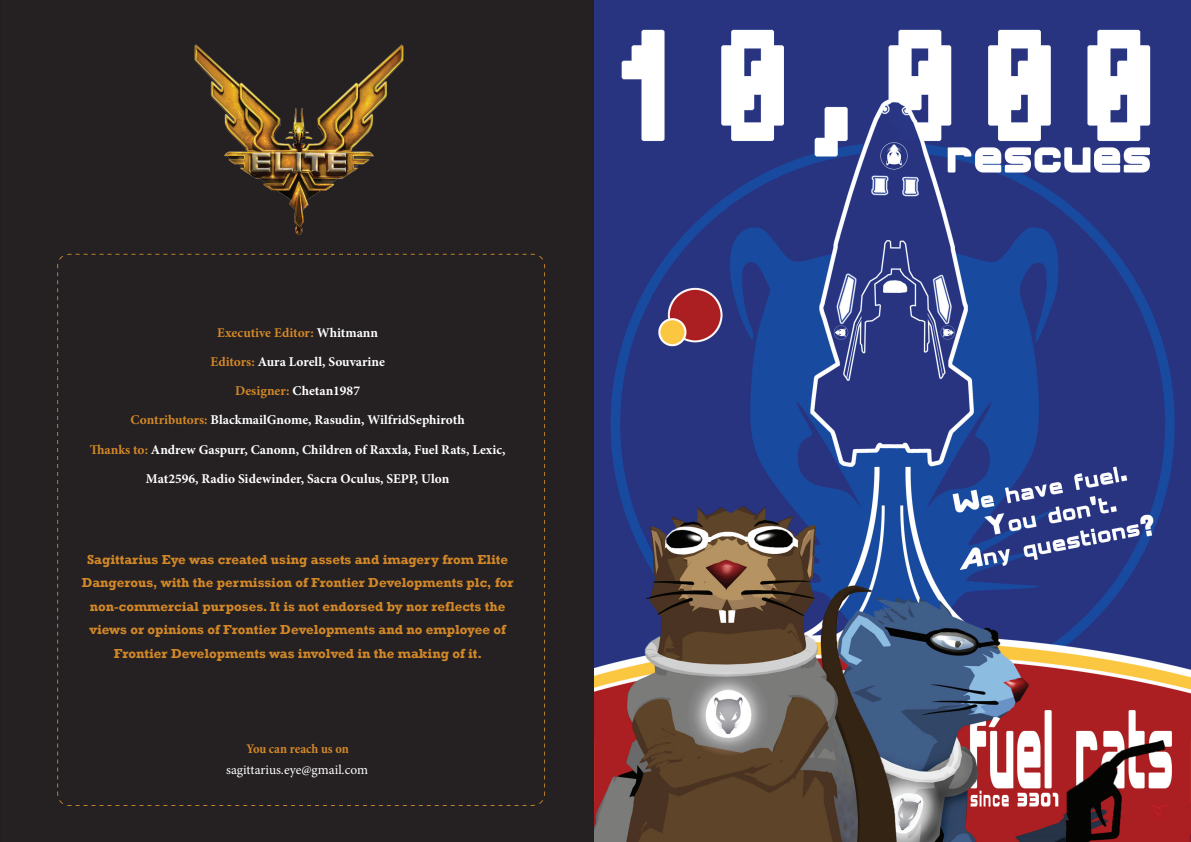
<style>
.page{position:relative;width:1191px;height:842px;background:#fff}
.page>*{position:absolute;margin:0;border:0;box-sizing:border-box;transform-origin:0 0}
.t1{font:700 13.4px/23.4px "Rockwell";color:#d38828;text-align:center}
.t2{font:700 13.4px/29px "Minion Pro";color:#fff;text-align:center}
.t3{font:13.4px "Minion Pro";letter-spacing:-.005em;color:#fff}
.t4{font:700 condensed 13.4px "Minion Pro";letter-spacing:-.005em;color:#d38828}
.s1{color:#d38828}
</style>
<div class="page">
<div style="left:0;top:0;width:594px;height:842px;background:#252021"></div>
<div style="left:57px;top:253px;width:488px;height:553px;background:#252021"></div>
<img style="left:120px;top:30px;width:357px;height:224px">
<img style="left:594px;top:0;width:596px;height:842px">
<p class="t2" style="left:90px;top:318px;width:417px"><span class="s1">Executive Editor:</span> Whitmann<br><span class="s1">Editors:</span> Aura Lorell, Souvarine<br><span class="s1">Designer:</span> Chetan1987<br><span class="s1">Contributors:</span> BlackmailGnome, Rasudin, WilfridSephiroth<br><span class="s1">Thanks to:</span> Andrew Gaspurr, Canonn, Children of Raxxla, Fuel Rats, Lexic, Mat2596, Radio Sidewinder, Sacra Oculus, SEPP, Ulon</p>
<p class="t1" style="left:82px;top:548px;width:433px">Sagittarius Eye was created using assets and imagery from Elite Dangerous, with the permission of Frontier Developments plc, for non-commercial purposes. It is not endorsed by nor reflects the views or opinions of Frontier Developments and no employee of Frontier Developments was involved in the making of it.</p>
<p class="t4" style="left:246px;top:739px;width:104px">You can reach us on</p>
<p class="t3" style="left:226px;top:761px;width:143px">sagittarius.eye@gmail.com</p>
</div>
